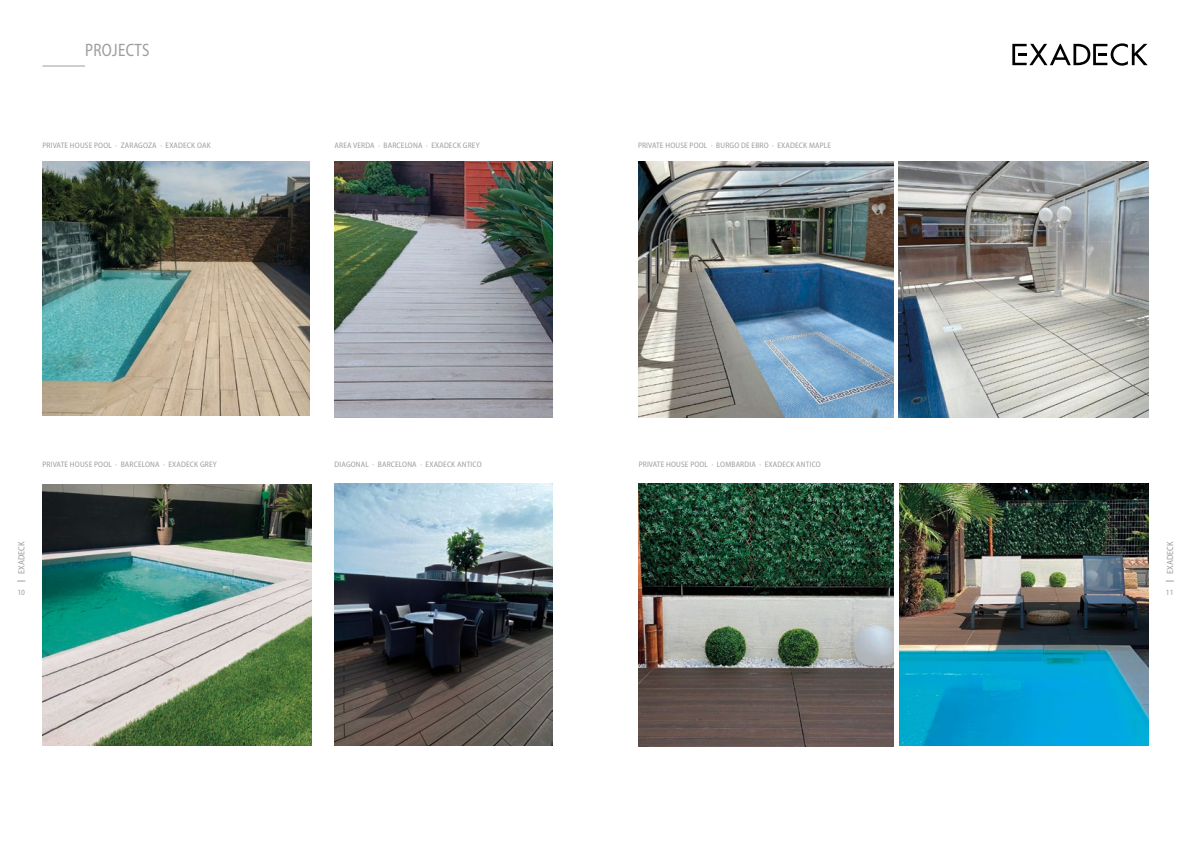
<style>
.page{position:relative;width:1191px;height:842px;background:#fff}
.page>*{position:absolute;margin:0;border:0;box-sizing:border-box;transform-origin:0 0}
.t1{font:semi-condensed 18px "Myriad Pro";letter-spacing:.02em;color:#9d9d9c;scale:.9 1}
.t2{font:semi-condensed 9px "Myriad Pro";letter-spacing:.01em;color:#9d9d9c}
.t3{font:semi-condensed 8px "Myriad Pro";letter-spacing:.02em;color:#9d9d9c}
</style>
<div class="page">
<img style="left:334px;top:483px;width:219px;height:263px">
<img style="left:43px;top:484px;width:269px;height:262px">
<img style="left:43px;top:162px;width:266px;height:254px">
<img style="left:334px;top:162px;width:219px;height:256px">
<img style="left:638px;top:483px;width:255px;height:263px">
<img style="left:899px;top:483px;width:249px;height:263px">
<img style="left:638px;top:162px;width:255px;height:255px">
<img style="left:898px;top:162px;width:250px;height:255px">
<hr style="left:43px;top:66px;width:42px;height:1px;background:#9d9d9c">
<svg style="left:1012px;top:43px;width:135px;height:23px"></svg>
<h1 class="t1" style="left:85px;top:39px;width:73px">PROJECTS</h1>
<p class="t3" style="left:43px;top:140px;width:170px">PRIVATE HOUSE POOL · ZARAGOZA · EXADECK OAK</p>
<p class="t3" style="left:334px;top:140px;width:147px">AREA VERDA · BARCELONA · EXADECK GREY</p>
<p class="t3" style="left:43px;top:460px;width:176px">PRIVATE HOUSE POOL · BARCELONA · EXADECK GREY</p>
<p class="t2" style="left:16px;top:574px;width:34px;rotate:-90deg">EXADECK</p>
<p class="t3" style="left:17px;top:587px;width:9px">10</p>
<p class="t3" style="left:334px;top:460px;width:148px">DIAGONAL · BARCELONA · EXADECK ANTICO</p>
<p class="t3" style="left:638px;top:141px;width:194px">PRIVATE HOUSE POOL · BURGO DE EBRO · EXADECK MAPLE</p>
<p class="t3" style="left:639px;top:460px;width:183px">PRIVATE HOUSE POOL · LOMBARDIA · EXADECK ANTICO</p>
<p class="t2" style="left:1164px;top:574px;width:34px;rotate:-90deg">EXADECK</p>
<p class="t3" style="left:1165px;top:587px;width:9px">11</p>
</div>
